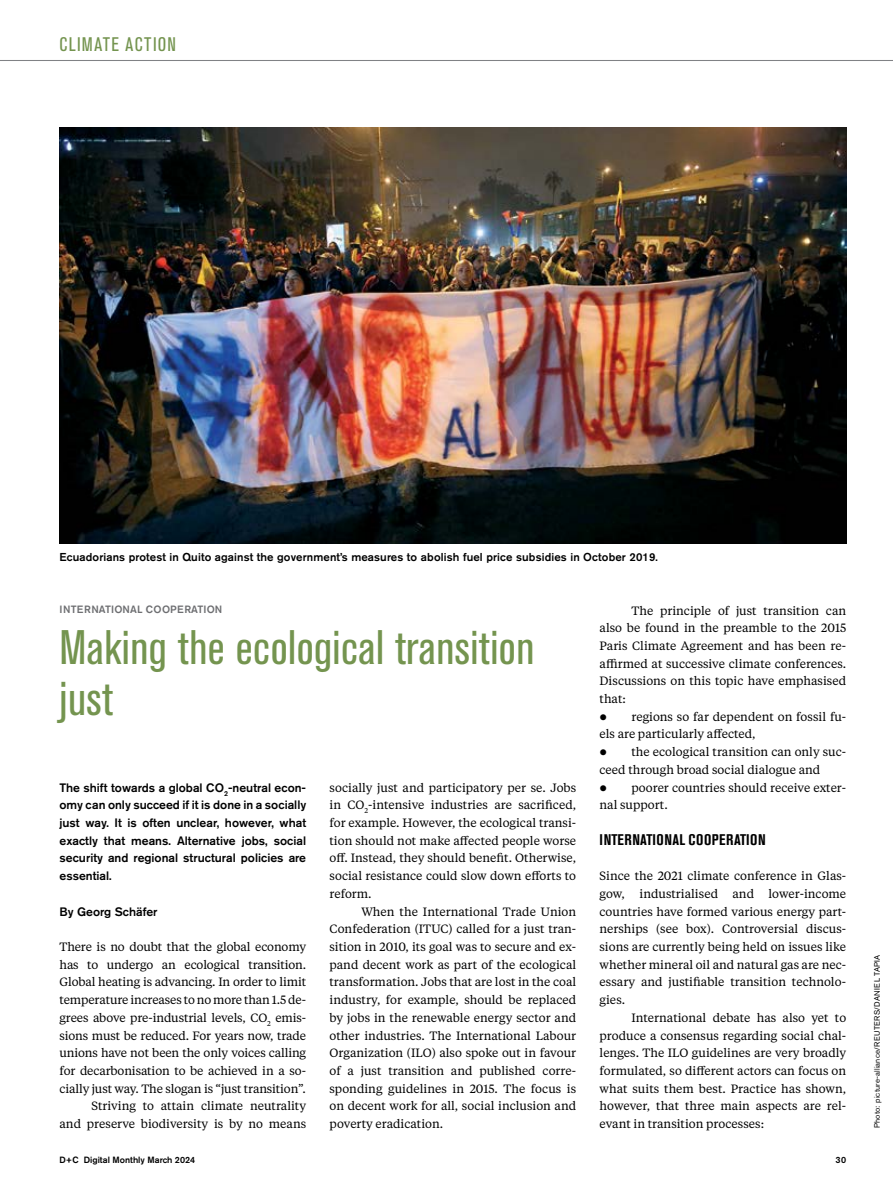
<style>
.page{position:relative;width:893px;height:1191px;background:#fff}
.page>*{position:absolute;margin:0;border:0;box-sizing:border-box;transform-origin:0 0}
.t1{font:condensed 48px/51px "Akzidenz Grotesk BE";letter-spacing:.01em;color:#74944f}
.t2{font:condensed 19.5px "Akzidenz Grotesk BE";letter-spacing:.065em;color:#74944f}
.t3{font:700 condensed 15.3px "Akzidenz Grotesk BE";letter-spacing:.035em;color:#000}
.t4{font:500 12.15px/17.7px "Akzidenz Grotesk BE";color:#000;text-align:justify}
.t5{font:12px/17.7px "Tiempos Text";color:#000;text-align:justify}
.t6{font:500 11.4px "Akzidenz Grotesk BE";letter-spacing:.01em;color:#000}
.t7{font:500 10.5px "Akzidenz Grotesk BE";letter-spacing:.015em;color:#6d6e71}
.t8{font:500 9px "Akzidenz Grotesk BE";color:#000}
.t9{font:7.8px "Akzidenz Grotesk BE";letter-spacing:.02em;color:#000}
</style>
<div class="page">
<hr style="left:0;top:60px;width:893px;height:1px;background:#808285">
<img style="left:60px;top:128px;width:786px;height:416px">
<h2 class="t2" style="left:60px;top:33px;width:118px">CLIMATE ACTION</h2>
<p class="t6" style="left:60px;top:550px;width:600px">Ecuadorians protest in Quito against the government’s measures to abolish fuel price subsidies in October 2019.</p>
<p class="t7" style="left:60px;top:603px;width:164px">INTERNATIONAL COOPERATION</p>
<h1 class="t1" style="left:60px;top:623px;width:476px">Making the ecological transition just</h1>
<p class="t4" style="left:60px;top:778px;width:248px">The shift towards a global CO<sub>2</sub>-neutral econ&shy;omy can only succeed if it is done in a socially just way. It is often unclear, however, what exactly that means. Alternative jobs, social security and regional structural policies are essential.</p>
<p class="t4" style="left:60px;top:902px;width:100px">By Georg Schäfer</p>
<p class="t5" style="left:60px;top:937px;width:248px;text-align:right">There is no doubt that the global economy has to undergo an ecological transition.<br>Global heating is advancing. In order to limit temperature increases to no more than 1.5 de&shy;grees above pre-industrial levels, CO<sub>2</sub> emis&shy;sions must be reduced. For years now, trade unions have not been the only voices calling for decarbonisation to be achieved in a so&shy;cially just way. The slogan is “just transition”.<br>Striving to attain climate neutrality<br>and preserve biodiversity is by no means</p>
<p class="t5" style="left:330px;top:778px;width:248px">socially just and participatory per se. Jobs in CO<sub>2</sub>-intensive industries are sacrificed, for example. However, the ecological transi&shy;tion should not make affected people worse off. Instead, they should benefit. Otherwise, social resistance could slow down efforts to reform.</p>
<p class="t5" style="left:330px;top:902px;width:248px;text-indent:32px">When the International Trade Union Confederation (ITUC) called for a just tran&shy;sition in 2010, its goal was to secure and ex&shy;pand decent work as part of the ecological transformation. Jobs that are lost in the coal industry, for example, should be replaced by jobs in the renewable energy sector and other industries. The International Labour Organization (ILO) also spoke out in favour of a just transition and published corre&shy;sponding guidelines in 2015. The focus is on decent work for all, social inclusion and poverty eradication.</p>
<p class="t5" style="left:600px;top:601px;width:248px;text-indent:32px">The principle of just transition can also be found in the preamble to the 2015<br>Paris Climate Agreement and has been re&shy;affirmed at successive climate conferences.<br>Discussions on this topic have emphasised that:</p>
<p class="t5" style="left:600px;top:707px;width:248px;text-indent:32px">regions so far dependent on fossil fu&shy;els are particularly affected,</p>
<p class="t5" style="left:600px;top:742px;width:248px;text-indent:32px">the ecological transition can only suc&shy;ceed through broad social dialogue and</p>
<p class="t5" style="left:600px;top:778px;width:248px;text-indent:32px">poorer countries should receive exter&shy;nal support.</p>
<p class="t3" style="left:600px;top:830px;width:168px">INTERNATIONAL COOPERATION</p>
<p class="t5" style="left:600px;top:866px;width:248px">Since the 2021 climate conference in Glas&shy;gow, industrialised and lower-income countries have formed various energy part&shy;nerships (see box). Controversial discus&shy;sions are currently being held on issues like whether mineral oil and natural gas are nec&shy;essary and justifiable transition technolo&shy;gies.</p>
<p class="t5" style="left:600px;top:1008px;width:248px;text-indent:32px">International debate has also yet to produce a consensus regarding social chal&shy;lenges. The ILO guidelines are very broadly formulated, so different actors can focus on what suits them best. Practice has shown, however, that three main aspects are rel&shy;evant in transition processes:</p>
<p class="t8" style="left:60px;top:1154px;width:137px">D+C Digital Monthly March 2024</p>
<p class="t8" style="left:835px;top:1154px;width:12px">30</p>
<p class="t9" style="left:872px;top:1128px;width:174px;rotate:-90deg">Photo: picture-alliance/REUTERS/DANIEL TAPIA</p>
</div>
